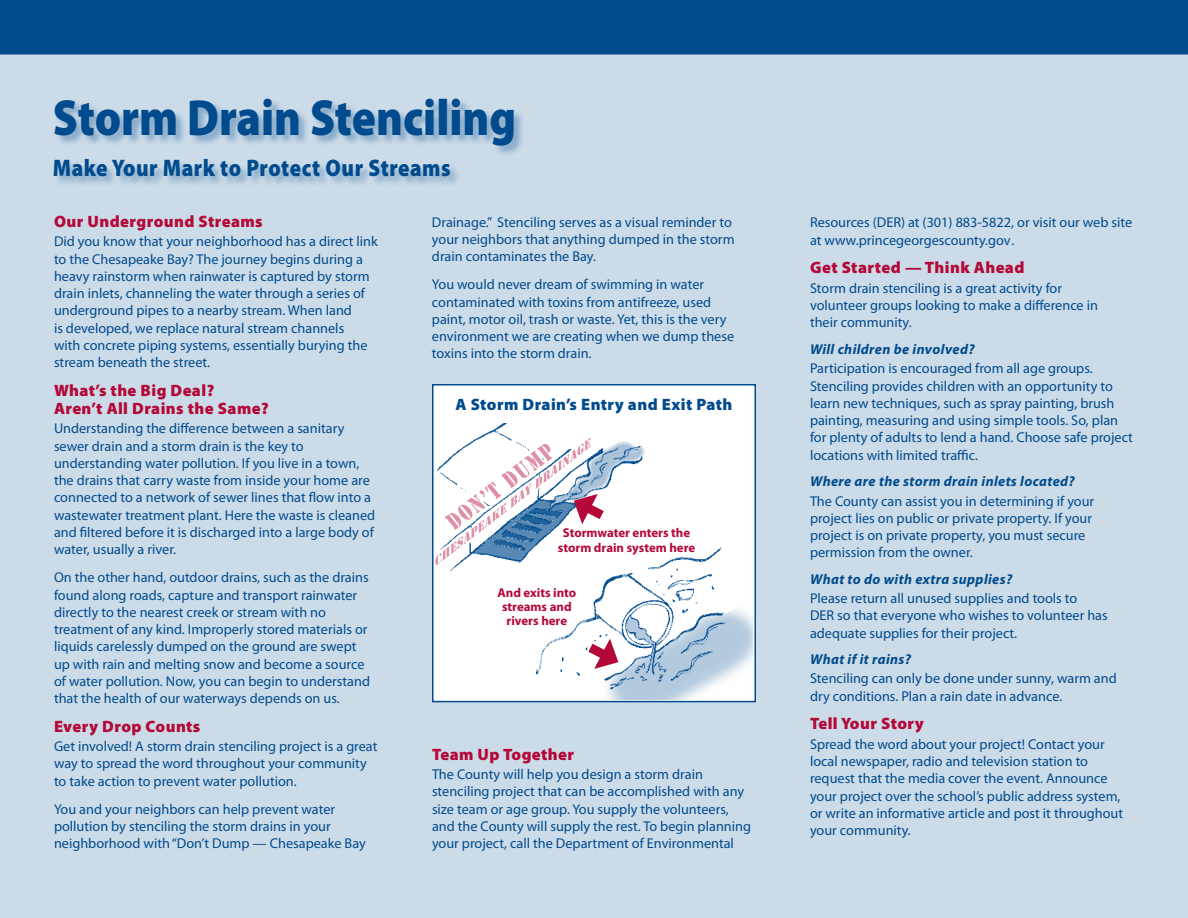
<style>
.page{position:relative;width:1188px;height:918px;background:#fff}
.page>*{position:absolute;margin:0;border:0;box-sizing:border-box;transform-origin:0 0}
.t1{font:900 51px "Myriad Pro";color:#004b8d;scale:.88 1}
.t2{font:900 24px "Myriad Pro";letter-spacing:.025em;color:#004b8d;scale:.88 1}
.t3{font:900 16.5px/18px "Myriad Pro";letter-spacing:.025em;color:#b30838}
.t4{font:900 16.5px "Myriad Pro";letter-spacing:.025em;color:#004b8d}
.t5{font:14.25px/17.2px "Myriad Pro";color:#004b8d}
.t6{font:italic 700 14.25px "Myriad Pro";letter-spacing:.025em;color:#004b8d}
.t7{font:700 12.9px/14.2px "Myriad Pro";color:#b30838;text-align:center}
</style>
<div class="page">
<div style="left:0;top:49px;width:1188px;height:869px;background:#ccdbe8"></div>
<div style="left:0;top:0;width:1188px;height:54px;background:#004b8d"></div>
<div style="left:432px;top:384px;width:324px;height:318px;background:#fff;border:2px solid #004b8d"></div>
<img style="left:531px;top:547px;width:222px;height:153px">
<img style="left:450px;top:423px;width:198px;height:150px">
<div style="left:53px;top:98px;width:472px;height:89px;background:#004b8d;opacity:.35"></div>
<svg style="left:578px;top:636px;width:43px;height:33px"></svg>
<svg style="left:435px;top:438px;width:179px;height:128px"></svg>
<h1 class="t1" style="left:53px;top:84px;width:528px">Storm Drain Stenciling</h1>
<h2 class="t2" style="left:53px;top:152px;width:454px">Make Your Mark to Protect Our Streams</h2>
<p class="t3" style="left:54px;top:212px;width:210px">Our Underground Streams</p>
<p class="t5" style="left:54px;top:233px;width:325px">Did you know that your neighborhood has a direct link to the Chesapeake Bay? The journey begins during a heavy rainstorm when rainwater is captured by storm drain inlets, channeling the water through a series of underground pipes to a nearby stream. When land<br>is developed, we replace natural stream channels<br>with concrete piping systems, essentially burying the stream beneath the street.</p>
<p class="t3" style="left:54px;top:381px;width:216px">What’s the Big Deal?<br>Aren’t All Drains the Same?</p>
<p class="t5" style="left:54px;top:420px;width:323px">Understanding the difference between a sanitary sewer drain and a storm drain is the key to understanding water pollution. If you live in a town, the drains that carry waste from inside your home are connected to a network of sewer lines that flow into a wastewater treatment plant. Here the waste is cleaned and filtered before it is discharged into a large body of water, usually a river.</p>
<p class="t5" style="left:54px;top:569px;width:318px">On the other hand, outdoor drains, such as the drains found along roads, capture and transport rainwater directly to the nearest creek or stream with no treatment of any kind. Improperly stored materials or liquids carelessly dumped on the ground are swept up with rain and melting snow and become a source of water pollution. Now, you can begin to understand that the health of our waterways depends on us.</p>
<p class="t3" style="left:54px;top:717px;width:148px">Every Drop Counts</p>
<p class="t5" style="left:54px;top:738px;width:325px">Get involved! A storm drain stenciling project is a great way to spread the word throughout your community to take action to prevent water pollution.</p>
<p class="t5" style="left:54px;top:800px;width:313px">You and your neighbors can help prevent water pollution by stenciling the storm drains in your neighborhood with “Don’t Dump — Chesapeake Bay</p>
<p class="t5" style="left:432px;top:213px;width:304px">Drainage.” Stenciling serves as a visual reminder to your neighbors that anything dumped in the storm drain contaminates the Bay.</p>
<p class="t5" style="left:432px;top:276px;width:304px">You would never dream of swimming in water contaminated with toxins from antifreeze, used paint, motor oil, trash or waste. Yet, this is the very environment we are creating when we dump these toxins into the storm drain.</p>
<p class="t4" style="left:456px;top:393px;width:278px">A Storm Drain’s Entry and Exit Path</p>
<p class="t7" style="left:558px;top:525px;width:139px">Stormwater enters the storm drain system here</p>
<p class="t7" style="left:497px;top:585px;width:80px">And exits into streams and rivers here</p>
<p class="t3" style="left:432px;top:745px;width:144px">Team Up Together</p>
<p class="t5" style="left:432px;top:766px;width:321px">The County will help you design a storm drain stenciling project that can be accomplished with any size team or age group. You supply the volunteers, and the County will supply the rest. To begin planning your project, call the Department of Environmental</p>
<p class="t5" style="left:810px;top:214px;width:324px">Resources (DER) at (301) 883-5822, or visit our web site at www.princegeorgescounty.gov.</p>
<p class="t3" style="left:810px;top:258px;width:216px">Get Started — Think Ahead</p>
<p class="t5" style="left:810px;top:279px;width:290px">Storm drain stenciling is a great activity for volunteer groups looking to make a difference in their community.</p>
<p class="t6" style="left:810px;top:340px;width:166px">Will children be involved?</p>
<p class="t5" style="left:810px;top:360px;width:325px">Participation is encouraged from all age groups.<br>Stenciling provides children with an opportunity to learn new techniques, such as spray painting, brush painting, measuring and using simple tools. So, plan for plenty of adults to lend a hand. Choose safe project locations with limited traffic.</p>
<p class="t6" style="left:810px;top:472px;width:266px">Where are the storm drain inlets located?</p>
<p class="t5" style="left:810px;top:492px;width:286px">The County can assist you in determining if your project lies on public or private property. If your project is on private property, you must secure permission from the owner.</p>
<p class="t6" style="left:810px;top:570px;width:204px">What to do with extra supplies?</p>
<p class="t5" style="left:810px;top:590px;width:299px">Please return all unused supplies and tools to<br>DER so that everyone who wishes to volunteer has adequate supplies for their project.</p>
<p class="t6" style="left:810px;top:650px;width:103px">What if it rains?</p>
<p class="t5" style="left:810px;top:670px;width:308px">Stenciling can only be done under sunny, warm and dry conditions. Plan a rain date in advance.</p>
<p class="t3" style="left:810px;top:714px;width:115px">Tell Your Story</p>
<p class="t5" style="left:810px;top:735px;width:315px">Spread the word about your project! Contact your local newspaper, radio and television station to request that the media cover the event. Announce your project over the school’s public address system, or write an informative article and post it throughout your community.</p>
</div>
